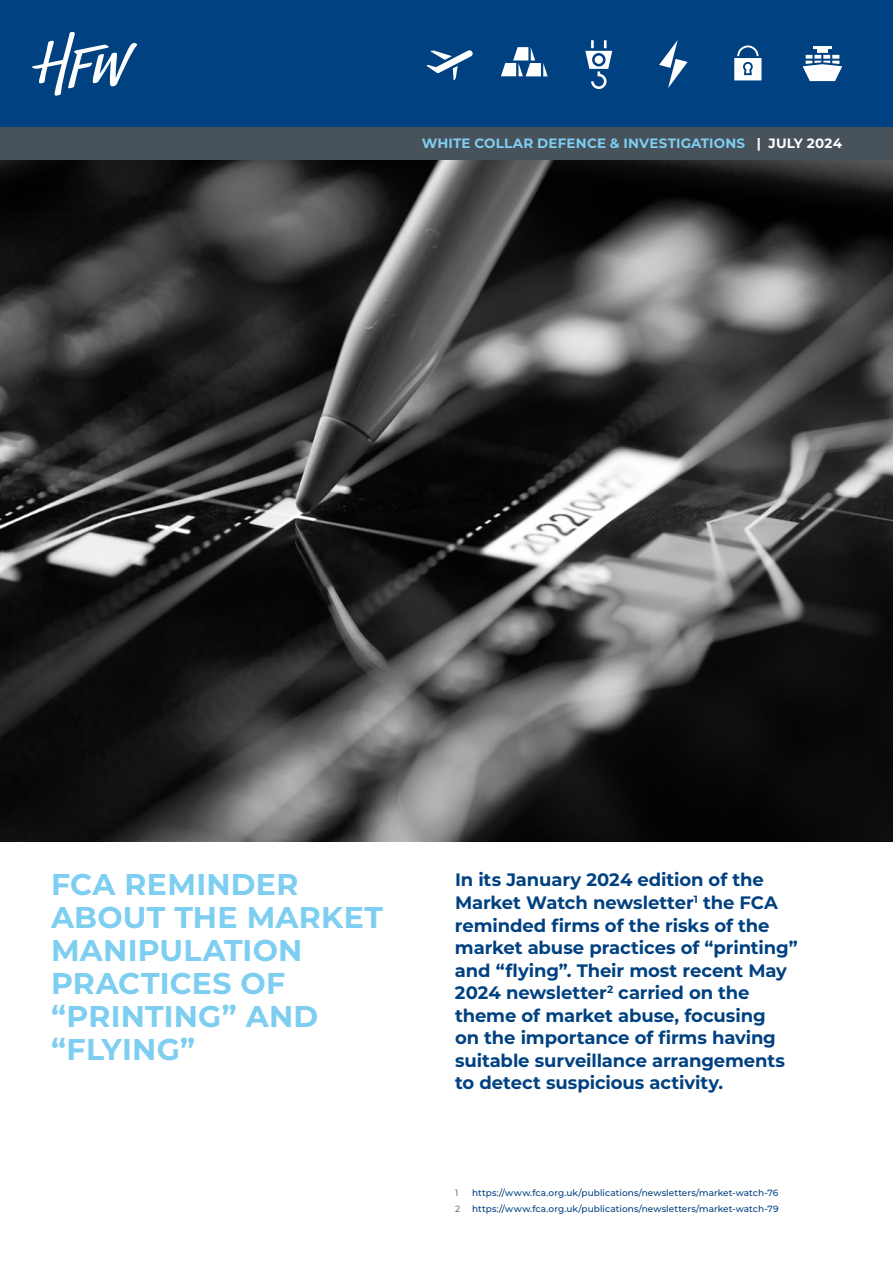
<style>
.page{position:relative;width:893px;height:1263px;background:#fff}
.page>*{position:absolute;margin:0;border:0;box-sizing:border-box;transform-origin:0 0}
.t1{font:700 30px/33px "Montserrat";letter-spacing:.01em;color:#7dcef1}
.t2{font:700 18px/22.5px "Montserrat";letter-spacing:-.005em;color:#004181}
.t3{font:700 13.5px "Montserrat";letter-spacing:.015em;color:#7dcef1}
.t4{font:500 9px "Montserrat";letter-spacing:.005em;color:#004181}
.t5{font:9px "Montserrat";color:#48525a}
.s1{color:#fff}
</style>
<div class="page">
<div style="left:0;top:0;width:893px;height:128px;background:#004181"></div>
<img style="left:0;top:160px;width:893px;height:682px">
<svg style="left:32px;top:32px;width:105px;height:64px"></svg>
<svg style="left:803px;top:46px;width:39px;height:35px"></svg>
<svg style="left:585px;top:40px;width:27px;height:49px"></svg>
<svg style="left:426px;top:50px;width:47px;height:30px"></svg>
<svg style="left:659px;top:40px;width:29px;height:48px"></svg>
<svg style="left:734px;top:45px;width:27px;height:35px"></svg>
<div style="left:0;top:128px;width:893px;height:32px;background:#48525a"></div>
<svg style="left:501px;top:47px;width:47px;height:29px"></svg>
<p class="t3" style="left:422px;top:134px;width:422px">WHITE COLLAR DEFENCE &amp; INVESTIGATIONS <span class="s1">| JULY 2024</span></p>
<h1 class="t1" style="left:51px;top:866px;width:333px">FCA REMINDER<br>ABOUT THE MARKET<br>MANIPULATION<br>PRACTICES OF “PRINTING” AND “FLYING”</h1>
<p class="t2" style="left:455px;top:868px;width:344px">In its January 2024 edition of the Market Watch newsletter<sup>1</sup> the FCA reminded firms of the risks of the market abuse practices of “printing” and “flying”. Their most recent May 2024 newsletter<sup>2</sup> carried on the theme of market abuse, focusing<br>on the importance of firms having suitable surveillance arrangements to detect suspicious activity.</p>
<p class="t5" style="left:455px;top:1186px;width:5px">1</p>
<p class="t4" style="left:472px;top:1186px;width:308px">https://www.fca.org.uk/publications/newsletters/market-watch-76</p>
<p class="t5" style="left:455px;top:1202px;width:7px">2</p>
<p class="t4" style="left:472px;top:1202px;width:308px">https://www.fca.org.uk/publications/newsletters/market-watch-79</p>
</div>
